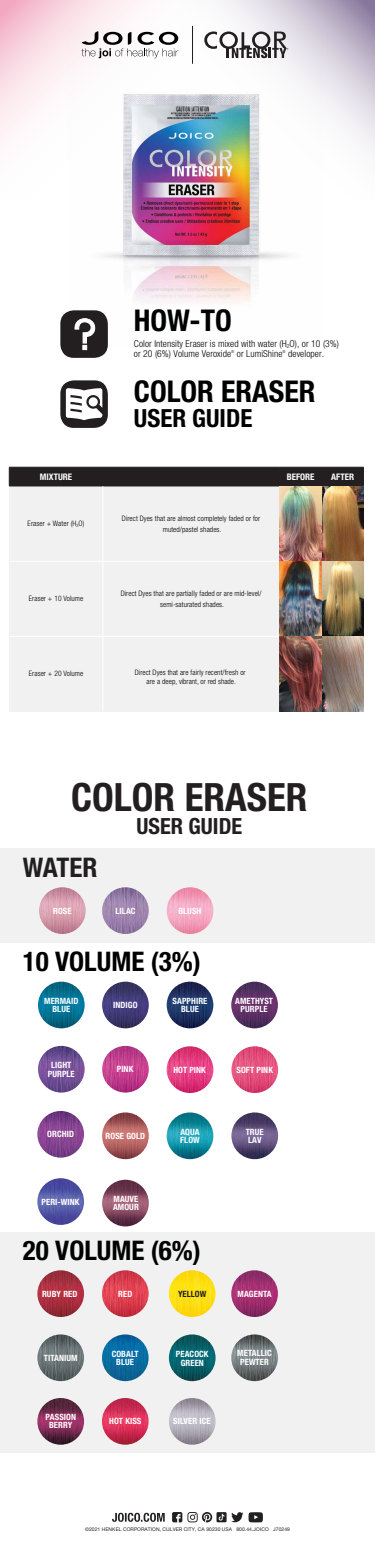
<style>
.page{position:relative;width:375px;height:1548px;background:#fff}
.page>*{position:absolute;margin:0;border:0;box-sizing:border-box;transform-origin:0 0}
.t1{font:700 condensed 39px "Helvetica Neue LT Std";color:#231f20}
.t2{font:700 condensed 30px "Helvetica Neue LT Std";color:#000101}
.t3{font:700 condensed 27.05px "Helvetica Neue LT Std";color:#000101}
.t4{font:700 condensed 27.05px "Helvetica Neue LT Std";letter-spacing:-.01em;color:#231f20}
.t5{font:700 condensed 25px "Helvetica Neue LT Std";color:#000101}
.t6{font:700 condensed 22.3px "Helvetica Neue LT Std";color:#231f20}
.t7{font:300 condensed 9.6px/10.5px "Helvetica Neue LT Std";letter-spacing:.01em;color:#000101}
.t8{font:700 condensed 9px "Helvetica Neue LT Std";color:#fff}
.t9{font:700 condensed 8.65px/8.6px "Helvetica Neue LT Std";letter-spacing:.01em;color:#fff;text-align:center}
.t10{font:700 condensed 8.65px "Helvetica Neue LT Std";letter-spacing:.01em;color:#231f20}
.t11{font:300 condensed 7.5px/11.5px "Helvetica Neue LT Std";letter-spacing:.01em;color:#000101;text-align:center}
.t12{font:5px "Helvetica Neue LT Std";letter-spacing:.01em;color:#231f20}
.t13{font:300 condensed 3.9px "Helvetica Neue LT Std";color:#000101}
</style>
<div class="page">
<svg style="left:0;top:0;width:140px;height:140px"></svg>
<svg style="left:192px;top:0;width:183px;height:156px"></svg>
<svg style="left:112px;top:1512px;width:53px;height:9px"></svg>
<svg style="left:249px;top:1512px;width:14px;height:10px"></svg>
<svg style="left:172px;top:1512px;width:71px;height:10px"></svg>
<div style="left:9px;top:467px;width:355px;height:244px;background:#f1f1f2"></div>
<div style="left:9px;top:467px;width:355px;height:19px;background:#231f20"></div>
<hr style="left:9px;top:486px;width:94px;height:1px;background:#231f20">
<hr style="left:103px;top:486px;width:176px;height:1px;background:#231f20">
<hr style="left:322px;top:486px;width:42px;height:1px;background:#231f20">
<hr style="left:103px;top:486px;width:1px;height:75px;background:#fff">
<hr style="left:279px;top:486px;width:1px;height:75px;background:#fff">
<hr style="left:9px;top:561px;width:94px;height:1px;background:#fff">
<hr style="left:103px;top:561px;width:176px;height:1px;background:#fff">
<hr style="left:103px;top:561px;width:1px;height:75px;background:#fff">
<hr style="left:279px;top:561px;width:1px;height:75px;background:#fff">
<hr style="left:9px;top:636px;width:94px;height:1px;background:#fff">
<hr style="left:103px;top:636px;width:176px;height:1px;background:#fff">
<hr style="left:103px;top:636px;width:1px;height:75px;background:#fff">
<hr style="left:279px;top:636px;width:1px;height:75px;background:#fff">
<img style="left:280px;top:486px;width:83px;height:225px">
<img style="left:67px;top:29px;width:255px;height:291px">
<div style="left:60px;top:310px;width:48px;height:48px;background:#231f20;border-radius:14px"></div>
<svg style="left:74px;top:318px;width:21px;height:32px"></svg>
<img style="left:167px;top:981px;width:46px;height:47px;border-radius:23px">
<img style="left:102px;top:1045px;width:47px;height:47px;border-radius:23px">
<img style="left:167px;top:1046px;width:46px;height:47px;border-radius:23px">
<img style="left:102px;top:981px;width:47px;height:47px;border-radius:23px">
<img style="left:231px;top:1046px;width:47px;height:47px;border-radius:23px">
<img style="left:231px;top:981px;width:47px;height:47px;border-radius:23px">
<img style="left:38px;top:1045px;width:47px;height:47px;border-radius:23px">
<img style="left:38px;top:981px;width:47px;height:47px;border-radius:23px">
<img style="left:37px;top:1110px;width:47px;height:47px;border-radius:23px">
<div style="left:0;top:848px;width:375px;height:94px;background:#f1f1f2"></div>
<div style="left:0;top:1232px;width:375px;height:221px;background:#f1f1f2"></div>
<img style="left:102px;top:887px;width:47px;height:47px;border-radius:23px">
<img style="left:37px;top:1334px;width:47px;height:47px;border-radius:23px">
<img style="left:37px;top:1397px;width:47px;height:47px;border-radius:23px">
<img style="left:39px;top:887px;width:47px;height:47px;border-radius:23px">
<img style="left:37px;top:1270px;width:47px;height:46px;border-radius:23px">
<img style="left:102px;top:1112px;width:47px;height:47px;border-radius:23px">
<img style="left:167px;top:1112px;width:46px;height:47px;border-radius:23px">
<img style="left:231px;top:1112px;width:47px;height:47px;border-radius:23px">
<img style="left:37px;top:1178px;width:47px;height:46px;border-radius:23px">
<img style="left:102px;top:1179px;width:47px;height:47px;border-radius:23px">
<img style="left:169px;top:1397px;width:47px;height:47px;border-radius:23px">
<img style="left:167px;top:887px;width:46px;height:47px;border-radius:23px">
<img style="left:102px;top:1270px;width:47px;height:46px;border-radius:23px">
<img style="left:169px;top:1270px;width:47px;height:46px;border-radius:23px">
<img style="left:231px;top:1270px;width:47px;height:46px;border-radius:23px">
<img style="left:102px;top:1334px;width:47px;height:47px;border-radius:23px">
<img style="left:169px;top:1334px;width:47px;height:47px;border-radius:23px">
<img style="left:231px;top:1334px;width:47px;height:47px;border-radius:23px">
<img style="left:102px;top:1397px;width:47px;height:47px;border-radius:23px">
<svg style="left:81px;top:31px;width:97px;height:27px"></svg>
<hr style="left:192px;top:26px;width:1px;height:38px;background:#231f20">
<svg style="left:204px;top:31px;width:84px;height:27px"></svg>
<div style="left:60px;top:380px;width:48px;height:48px;background:#231f20;border-radius:14px"></div>
<svg style="left:66px;top:388px;width:36px;height:32px"></svg>
<div style="left:89px;top:397px;width:9px;height:9px;background:#fff;border-radius:50%"></div>
<h2 class="t2" style="left:134px;top:302px;width:99px">HOW-TO</h2>
<p class="t7" style="left:134px;top:338px;width:207px">Color Intensity Eraser is mixed with water (H<sub>2</sub>O), or 10 (3%) or 20 (6%) Volume Veroxide</p>
<p class="t13" style="left:231px;top:349px;width:5px">®</p>
<p class="t7" style="left:237px;top:348px;width:47px">or LumiShine</p>
<p class="t13" style="left:283px;top:349px;width:5px">®</p>
<p class="t7" style="left:288px;top:348px;width:37px">developer.</p>
<h2 class="t2" style="left:134px;top:373px;width:183px">COLOR ERASER</h2>
<h3 class="t5" style="left:134px;top:403px;width:120px">USER GUIDE</h3>
<p class="t8" style="left:40px;top:471px;width:34px">MIXTURE</p>
<p class="t8" style="left:287px;top:471px;width:29px">BEFORE</p>
<p class="t8" style="left:331px;top:471px;width:24px">AFTER</p>
<p class="t11" style="left:28px;top:518px;width:58px">Eraser + Water (H<sub>2</sub>O)</p>
<p class="t11" style="left:122px;top:512px;width:140px">Direct Dyes that are almost completely faded or for muted/pastel shades.</p>
<p class="t11" style="left:29px;top:593px;width:56px">Eraser + 10 Volume</p>
<p class="t11" style="left:121px;top:587px;width:142px">Direct Dyes that are partially faded or are mid-level/ semi-saturated shades.</p>
<p class="t11" style="left:29px;top:668px;width:56px">Eraser + 20 Volume</p>
<p class="t11" style="left:135px;top:667px;width:112px;line-height:9px">Direct Dyes that are fairly recent/fresh or are a deep, vibrant, or red shade.</p>
<h1 class="t1" style="left:71px;top:773px;width:238px">COLOR ERASER</h1>
<h3 class="t6" style="left:137px;top:812px;width:107px">USER GUIDE</h3>
<h3 class="t4" style="left:23px;top:850px;width:76px">WATER</h3>
<p class="t9" style="left:53px;top:906px;width:20px">ROSE</p>
<p class="t9" style="left:116px;top:906px;width:22px">LILAC</p>
<p class="t9" style="left:178px;top:906px;width:25px">BLUSH</p>
<h3 class="t3" style="left:23px;top:944px;width:179px">10 VOLUME (3%)</h3>
<p class="t9" style="left:44px;top:996px;width:36px">MERMAID<br>BLUE</p>
<p class="t9" style="left:113px;top:1000px;width:26px">INDIGO</p>
<p class="t9" style="left:173px;top:996px;width:36px">SAPPHIRE<br>BLUE</p>
<p class="t9" style="left:235px;top:996px;width:39px">AMETHYST<br>PURPLE</p>
<p class="t9" style="left:48px;top:1060px;width:28px">LIGHT<br>PURPLE</p>
<p class="t9" style="left:117px;top:1064px;width:18px">PINK</p>
<p class="t9" style="left:173px;top:1065px;width:34px">HOT PINK</p>
<p class="t9" style="left:237px;top:1065px;width:38px">SOFT PINK</p>
<p class="t9" style="left:47px;top:1129px;width:28px">ORCHID</p>
<p class="t9" style="left:106px;top:1131px;width:41px">ROSE GOLD</p>
<p class="t9" style="left:180px;top:1127px;width:21px;line-height:8.4px;text-align:left">AQUA<br>FLOW</p>
<p class="t9" style="left:246px;top:1127px;width:20px;line-height:8.4px;text-align:left">TRUE<br>LAV</p>
<p class="t9" style="left:42px;top:1197px;width:39px">PERI-WINK</p>
<p class="t9" style="left:113px;top:1194px;width:27px;line-height:8.4px;text-align:left">MAUVE<br>AMOUR</p>
<h3 class="t3" style="left:23px;top:1233px;width:180px">20 VOLUME (6%)</h3>
<p class="t9" style="left:42px;top:1289px;width:37px">RUBY RED</p>
<p class="t9" style="left:118px;top:1289px;width:16px">RED</p>
<p class="t10" style="left:178px;top:1288px;width:30px">YELLOW</p>
<p class="t9" style="left:238px;top:1289px;width:36px">MAGENTA</p>
<p class="t9" style="left:44px;top:1353px;width:35px">TITANIUM</p>
<p class="t9" style="left:112px;top:1349px;width:28px">COBALT<br>BLUE</p>
<p class="t9" style="left:176px;top:1349px;width:34px">PEACOCK<br>GREEN</p>
<p class="t9" style="left:237px;top:1348px;width:36px">METALLIC<br>PEWTER</p>
<p class="t9" style="left:45px;top:1412px;width:32px;line-height:8.4px">PASSION<br>BERRY</p>
<p class="t9" style="left:109px;top:1416px;width:34px">HOT KISS</p>
<p class="t9" style="left:173px;top:1416px;width:39px">SILVER ICE</p>
<p class="t12" style="left:85px;top:1526px;width:206px">©2021 HENKEL CORPORATION, CULVER CITY, CA 90230 USA 800.44.JOICO J70249</p>
</div>
